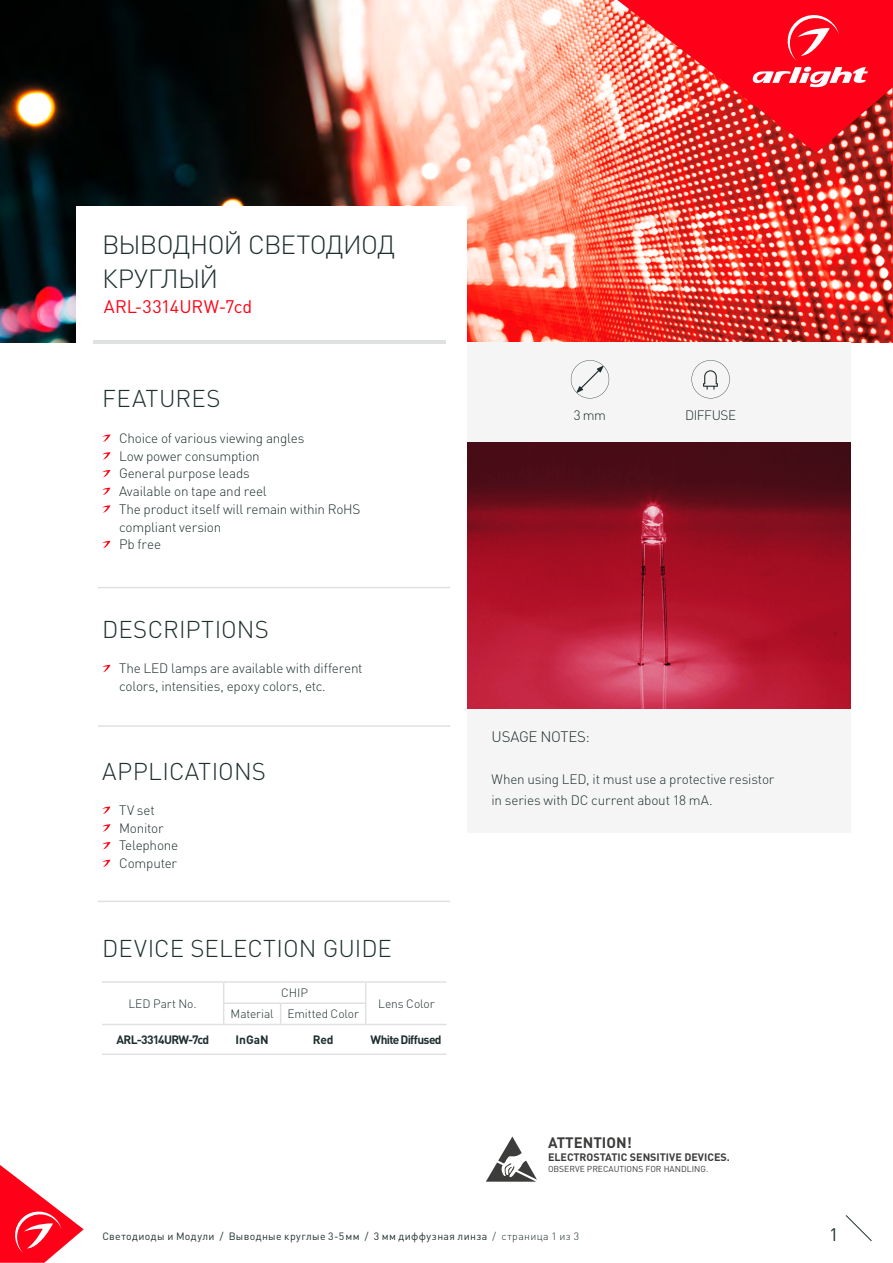
<style>
.page{position:relative;width:893px;height:1263px;background:#fff}
.page>*{position:absolute;margin:0;border:0;box-sizing:border-box;transform-origin:0 0}
.t1{font:300 25.95px/33.9px "DIN Pro";letter-spacing:-.03em;color:#1f2f2f}
.t2{font:300 24px "DIN Pro";letter-spacing:.005em;color:#1f2f2f}
.t3{font:18px "DIN Pro";letter-spacing:-.005em;color:#ff0013}
.t4{font:18px "DIN Pro";color:#1f2f2f}
.t5{font:300 15px "DIN Pro";letter-spacing:-.02em;color:#1f2f2f}
.t6{font:700 15px "DIN Pro";color:#3c3c3b}
.t7{font:300 13.5px/17.7px "DIN Pro";letter-spacing:-.015em;color:#1f2f2f}
.t8{font:300 13.5px "DIN Pro";letter-spacing:-.035em;color:#1f2f2f}
.t9{font:300 12px "DIN Pro";letter-spacing:-.01em;color:#1f2f2f}
.t10{font:700 12px "DIN Pro";letter-spacing:-.055em;color:#1f2f2f}
.t11{font:700 10.65px "DIN Pro";color:#3c3c3b}
.t12{font:10.5px "DIN Pro";letter-spacing:.035em;color:#1f2f2f}
.t13{font:8.55px "DIN Pro";color:#3c3c3b}
.s1{font-weight:300}
</style>
<div class="page">
<img style="left:0;top:0;width:893px;height:342px">
<svg style="left:617px;top:0;width:276px;height:153px;background:#f4343d"></svg>
<svg style="left:0;top:1165px;width:84px;height:98px"></svg>
<svg style="left:845px;top:1215px;width:27px;height:26px"></svg>
<div style="left:467px;top:342px;width:383px;height:491px;background:#f5f5f5"></div>
<div style="left:77px;top:206px;width:390px;height:145px;background:#fff"></div>
<svg style="left:102px;top:434px;width:9px;height:8px"></svg>
<svg style="left:102px;top:452px;width:9px;height:8px"></svg>
<svg style="left:102px;top:470px;width:9px;height:7px"></svg>
<svg style="left:102px;top:488px;width:9px;height:7px"></svg>
<svg style="left:102px;top:505px;width:9px;height:8px"></svg>
<svg style="left:102px;top:541px;width:9px;height:7px"></svg>
<svg style="left:102px;top:665px;width:9px;height:7px"></svg>
<svg style="left:102px;top:806px;width:9px;height:8px"></svg>
<svg style="left:102px;top:824px;width:9px;height:8px"></svg>
<svg style="left:102px;top:842px;width:9px;height:7px"></svg>
<svg style="left:102px;top:860px;width:9px;height:7px"></svg>
<hr style="left:94px;top:340px;width:352px;height:3px;background:#dfe1e1">
<hr style="left:98px;top:587px;width:352px;height:1px;background:#dfe1e1">
<hr style="left:98px;top:725px;width:352px;height:2px;background:#dfe1e1">
<hr style="left:98px;top:901px;width:352px;height:1px;background:#dfe1e1">
<svg style="left:571px;top:360px;width:38px;height:38px"></svg>
<svg style="left:691px;top:360px;width:39px;height:38px"></svg>
<hr style="left:102px;top:1024px;width:122px;height:1px;background:#dfe1e1">
<hr style="left:224px;top:1024px;width:57px;height:1px;background:#dfe1e1">
<hr style="left:281px;top:1024px;width:85px;height:1px;background:#dfe1e1">
<hr style="left:366px;top:1024px;width:80px;height:1px;background:#dfe1e1">
<hr style="left:102px;top:1053px;width:122px;height:2px;background:#dfe1e1">
<hr style="left:224px;top:1053px;width:57px;height:2px;background:#dfe1e1">
<hr style="left:281px;top:1053px;width:85px;height:2px;background:#dfe1e1">
<hr style="left:366px;top:1053px;width:80px;height:2px;background:#dfe1e1">
<hr style="left:223px;top:1002px;width:58px;height:2px;background:#dfe1e1">
<hr style="left:281px;top:1002px;width:85px;height:2px;background:#dfe1e1">
<svg style="left:280px;top:1004px;width:1px;height:20px"></svg>
<hr style="left:102px;top:981px;width:122px;height:2px;background:#dfe1e1">
<hr style="left:224px;top:981px;width:57px;height:2px;background:#dfe1e1">
<hr style="left:281px;top:981px;width:85px;height:2px;background:#dfe1e1">
<hr style="left:366px;top:981px;width:80px;height:2px;background:#dfe1e1">
<svg style="left:223px;top:983px;width:1px;height:41px"></svg>
<svg style="left:365px;top:983px;width:1px;height:41px"></svg>
<svg style="left:486px;top:1136px;width:51px;height:46px"></svg>
<img style="left:467px;top:443px;width:383px;height:266px">
<h1 class="t1" style="left:102px;top:226px;width:294px">ВЫВОДНОЙ СВЕТОДИОД<br>КРУГЛЫЙ</h1>
<h3 class="t3" style="left:104px;top:294px;width:150px">ARL-3314URW-7cd</h3>
<h2 class="t2" style="left:102px;top:382px;width:120px">FEATURES</h2>
<p class="t7" style="left:119px;top:429px;width:243px">Choice of various viewing angles<br>Low power consumption<br>General purpose leads<br>Available on tape and reel<br>The product itself will remain within RoHS compliant version<br>Pb free</p>
<h2 class="t2" style="left:102px;top:613px;width:168px">DESCRIPTIONS</h2>
<p class="t7" style="left:119px;top:659px;width:245px">The LED lamps are available with different colors, intensities, epoxy colors, etc.</p>
<h2 class="t2" style="left:102px;top:754px;width:165px">APPLICATIONS</h2>
<p class="t7" style="left:119px;top:801px;width:61px">TV set<br>Monitor<br>Telephone<br>Computer</p>
<h2 class="t2" style="left:102px;top:932px;width:291px">DEVICE SELECTION GUIDE</h2>
<p class="t9" style="left:128px;top:995px;width:70px">LED Part No.</p>
<p class="t9" style="left:281px;top:985px;width:28px">CHIP</p>
<p class="t9" style="left:231px;top:1006px;width:130px">Material Emitted Color</p>
<p class="t9" style="left:378px;top:995px;width:58px">Lens Color</p>
<p class="t10" style="left:116px;top:1031px;width:94px">ARL-3314URW-7cd</p>
<p class="t10" style="left:236px;top:1031px;width:35px">InGaN</p>
<p class="t10" style="left:313px;top:1031px;width:22px">Red</p>
<p class="t10" style="left:370px;top:1031px;width:73px">White Diffused</p>
<p class="t7" style="left:574px;top:406px;width:34px">3 mm</p>
<p class="t8" style="left:685px;top:406px;width:52px">DIFFUSE</p>
<p class="t5" style="left:492px;top:726px;width:100px">USAGE NOTES:</p>
<p class="t7" style="left:492px;top:768px;width:284px;line-height:21px">When using LED, it must use a protective resistor in series with DC current about 18 mA.</p>
<p class="t6" style="left:548px;top:1132px;width:85px">ATTENTION!</p>
<p class="t11" style="left:548px;top:1150px;width:183px">ELECTROSTATIC SENSITIVE DEVICES.</p>
<p class="t13" style="left:548px;top:1163px;width:162px">OBSERVE PRECAUTIONS FOR HANDLING.</p>
<p class="t12" style="left:102px;top:1229px;width:478px">Светодиоды и Модули / Выводные круглые 3-5мм / 3 мм диффузная линза <span class="s1">/ страница 1 из 3</span></p>
<h3 class="t4" style="left:829px;top:1222px;width:11px">1</h3>
</div>
